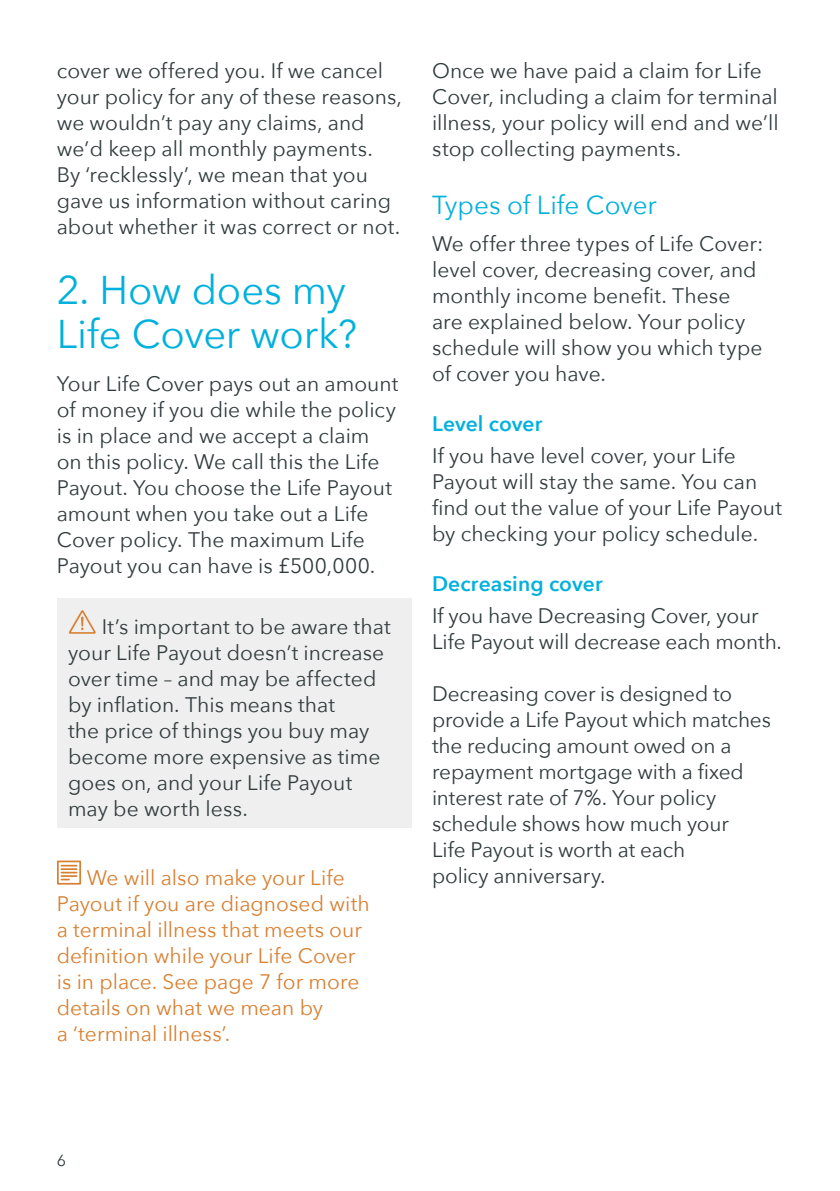
<style>
.page{position:relative;width:840px;height:1191px;background:#fff}
.page>*{position:absolute;margin:0;border:0;box-sizing:border-box;transform-origin:0 0}
.t1{font:40px/44px "Avenir Next";letter-spacing:-.01em;color:#00b1dd}
.t2{font:26px "Avenir Next";color:#00b1dd}
.t3{font:21px/26px "Avenir Next";color:#313b3d}
.t4{font:21px/26px "Avenir Next";color:#d88031}
.t5{font:600 21px "Avenir Next";letter-spacing:.005em;color:#00b1dd}
.t6{font:16px "Avenir Next";color:#313b3d}
</style>
<div class="page">
<svg style="left:57px;top:860px;width:24px;height:24px"></svg>
<div style="left:57px;top:598px;width:354px;height:230px;background:#efefef"></div>
<svg style="left:68px;top:610px;width:28px;height:23px"></svg>
<p class="t3" style="left:57px;top:56px;width:346px">cover we offered you. If we cancel your policy for any of these reasons, we wouldn’t pay any claims, and we’d keep all monthly payments.<br>By ‘recklessly’, we mean that you gave us information without caring about whether it was correct or not.</p>
<h1 class="t1" style="left:57px;top:266px;width:301px">2. How does my<br>Life Cover work?</h1>
<p class="t3" style="left:57px;top:370px;width:343px">Your Life Cover pays out an amount of money if you die while the policy is in place and we accept a claim on this policy. We call this the Life<br>Payout. You choose the Life Payout amount when you take out a Life<br>Cover policy. The maximum Life<br>Payout you can have is £500,000.</p>
<p class="t3" style="left:68px;top:613px;width:324px;text-indent:34px">It’s important to be aware that your Life Payout doesn’t increase over time – and may be affected by inflation. This means that<br>the price of things you buy may become more expensive as time goes on, and your Life Payout may be worth less.</p>
<p class="t4" style="left:57px;top:864px;width:314px;text-indent:30px">We will also make your Life<br>Payout if you are diagnosed with a terminal illness that meets our definition while your Life Cover is in place. See page 7 for more details on what we mean by<br>a ‘terminal illness’.</p>
<p class="t3" style="left:432px;top:56px;width:348px">Once we have paid a claim for Life Cover, including a claim for terminal illness, your policy will end and we’ll stop collecting payments.</p>
<p class="t2" style="left:432px;top:183px;width:226px">Types of Life Cover</p>
<p class="t3" style="left:432px;top:230px;width:333px">We offer three types of Life Cover: level cover, decreasing cover, and monthly income benefit. These are explained below. Your policy schedule will show you which type of cover you have.</p>
<p class="t5" style="left:432px;top:406px;width:112px">Level cover</p>
<p class="t3" style="left:432px;top:441px;width:351px">If you have level cover, your Life Payout will stay the same. You can find out the value of your Life Payout by checking your policy schedule.</p>
<p class="t5" style="left:432px;top:565px;width:172px">Decreasing cover</p>
<p class="t3" style="left:432px;top:601px;width:351px">If you have Decreasing Cover, your<br>Life Payout will decrease each month.</p>
<p class="t3" style="left:432px;top:679px;width:340px">Decreasing cover is designed to provide a Life Payout which matches the reducing amount owed on a repayment mortgage with a fixed interest rate of 7%. Your policy schedule shows how much your<br>Life Payout is worth at each<br>policy anniversary.</p>
<p class="t6" style="left:57px;top:1147px;width:11px">6</p>
</div>
